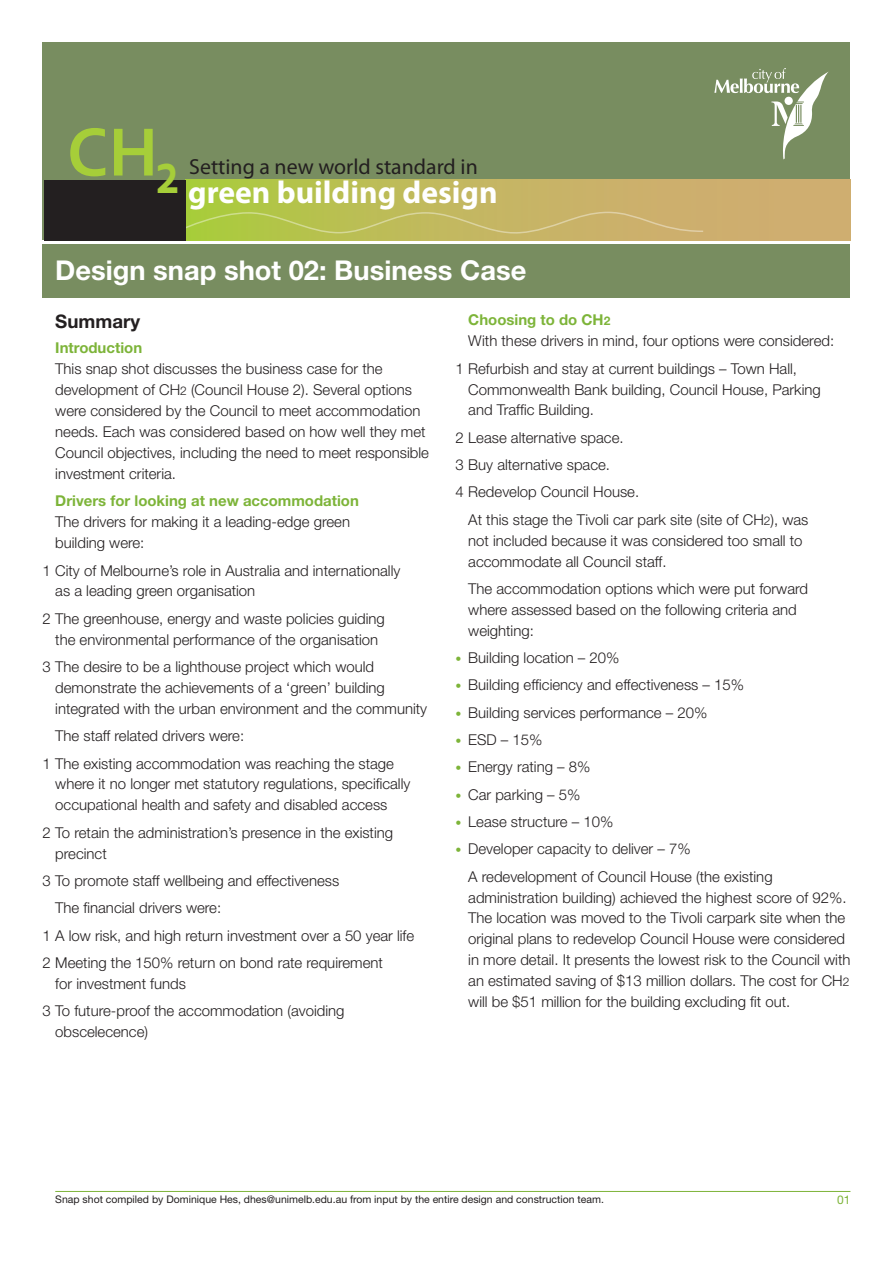
<style>
.page{position:relative;width:893px;height:1263px;background:#fff}
.page>*{position:absolute;margin:0;border:0;box-sizing:border-box;transform-origin:0 0}
.t1{font:700 71.55px "Corbel";color:#a6ce39}
.t2{font:700 31.65px "Myriad Pro";color:#fff}
.heading{font:700 27.3px "Helvetica Neue";color:#fff}
.t3{font:21.75px "Myriad Pro";color:#231f20}
.sub_heading{font:700 18.75px "Helvetica Neue";color:#231f20}
.bullets{font:300 15px/21px "Helvetica Neue";color:#231f20}
.body_copy{font:300 15px/21px "Helvetica Neue";color:#231f20}
.sub_sub_heading{font:700 15px "Helvetica Neue";color:#7db439}
.page_numbers{font:12px "Helvetica Neue";color:#7db439}
.Footnotes{font:10.5px "Helvetica Neue";color:#231f20}
.s1{font-size:12px}
.s2{font-size:12px;color:#7db439}
</style>
<div class="page">
<hr style="left:55px;top:1191px;width:795px;height:1px;background:#7db439">
<div style="left:43px;top:43px;width:807px;height:197px;background:#788d60"></div>
<div style="left:43px;top:244px;width:807px;height:54px;background:#788d60"></div>
<div style="left:185px;top:180px;width:665px;height:60px;background:linear-gradient(to right,#afc744,#d6a87a)"></div>
<svg style="left:186px;top:212px;width:517px;height:22px;background:#c0bc5e"></svg>
<div style="left:44px;top:180px;width:142px;height:60px;background:#231f20"></div>
<svg style="left:714px;top:68px;width:115px;height:91px"></svg>
<p class="t1" style="left:67px;top:108px;width:115px">CH<sub>2</sub></p>
<p class="t3" style="left:189px;top:153px;width:290px">Setting a new world standard in</p>
<p class="t2" style="left:188px;top:171px;width:311px">green building design</p>
<p class="heading" style="left:55px;top:253px;width:473px">Design snap shot 02: Business Case</p>
<p class="sub_heading" style="left:55px;top:310px;width:86px">Summary</p>
<p class="sub_sub_heading" style="left:55px;top:339px;width:88px">Introduction</p>
<p class="body_copy" style="left:55px;top:358px;width:375px">This snap shot discusses the business case for the development of CH<span class="s1">2</span> (Council House 2). Several options were considered by the Council to meet accommodation needs. Each was considered based on how well they met Council objectives, including the need to meet responsible investment criteria.</p>
<p class="sub_sub_heading" style="left:55px;top:492px;width:305px">Drivers for looking at new accommodation</p>
<p class="body_copy" style="left:55px;top:511px;width:296px">The drivers for making it a leading-edge green building were:</p>
<p class="bullets" style="left:55px;top:559px;width:347px;text-indent:-13px">1 City of Melbourne’s role in Australia and internationally as a leading green organisation</p>
<p class="bullets" style="left:43px;top:608px;width:344px;text-align:center">2 The greenhouse, energy and waste policies guiding the environmental performance of the organisation</p>
<p class="bullets" style="left:55px;top:656px;width:373px;text-indent:-13px">3 The desire to be a lighthouse project which would demonstrate the achievements of a ‘green’ building integrated with the urban environment and the community</p>
<p class="body_copy" style="left:55px;top:725px;width:190px">The staff related drivers were:</p>
<p class="bullets" style="left:55px;top:752px;width:357px;text-indent:-13px">1 The existing accommodation was reaching the stage where it no longer met statutory regulations, specifically occupational health and safety and disabled access</p>
<p class="bullets" style="left:55px;top:821px;width:339px;text-indent:-13px">2 To retain the administration’s presence in the existing precinct</p>
<p class="bullets" style="left:43px;top:870px;width:298px">3 To promote staff wellbeing and effectiveness</p>
<p class="body_copy" style="left:55px;top:897px;width:167px">The financial drivers were:</p>
<p class="bullets" style="left:43px;top:924px;width:373px">1 A low risk, and high return investment over a 50 year life</p>
<p class="bullets" style="left:55px;top:952px;width:329px;text-indent:-13px">2 Meeting the 150% return on bond rate requirement for investment funds</p>
<p class="bullets" style="left:55px;top:1000px;width:291px;text-indent:-13px">3 To future-proof the accommodation (avoiding obscelecence)</p>
<p class="sub_sub_heading" style="left:468px;top:311px;width:144px">Choosing to do CH<span class="s1">2</span></p>
<p class="body_copy" style="left:468px;top:330px;width:367px">With these drivers in mind, four options were considered:</p>
<p class="bullets" style="left:468px;top:357px;width:354px;text-indent:-13px">1 Refurbish and stay at current buildings – Town Hall,<br>Commonwealth Bank building, Council House, Parking and Traffic Building.</p>
<p class="bullets" style="left:455px;top:427px;width:170px">2 Lease alternative space.</p>
<p class="bullets" style="left:455px;top:454px;width:156px">3 Buy alternative space.</p>
<p class="bullets" style="left:455px;top:481px;width:185px">4 Redevelop Council House.</p>
<p class="body_copy" style="left:468px;top:508px;width:342px">At this stage the Tivoli car park site (site of CH<span class="s1">2</span>), was not included because it was considered too small to accommodate all Council staff.</p>
<p class="body_copy" style="left:468px;top:578px;width:341px">The accommodation options which were put forward where assessed based on the following criteria and weighting:</p>
<p class="bullets" style="left:455px;top:647px;width:165px"><span class="s2">•</span> Building location – 20%</p>
<p class="bullets" style="left:455px;top:674px;width:290px"><span class="s2">•</span> Building efficiency and effectiveness – 15%</p>
<p class="bullets" style="left:455px;top:701px;width:253px"><span class="s2">•</span> Building services performance – 20%</p>
<p class="bullets" style="left:455px;top:729px;width:88px"><span class="s2">•</span> ESD – 15%</p>
<p class="bullets" style="left:455px;top:756px;width:136px"><span class="s2">•</span> Energy rating – 8%</p>
<p class="bullets" style="left:455px;top:783px;width:126px"><span class="s2">•</span> Car parking – 5%</p>
<p class="bullets" style="left:455px;top:811px;width:159px"><span class="s2">•</span> Lease structure – 10%</p>
<p class="bullets" style="left:455px;top:838px;width:237px"><span class="s2">•</span> Developer capacity to deliver – 7%</p>
<p class="body_copy" style="left:468px;top:865px;width:384px">A redevelopment of Council House (the existing administration building) achieved the highest score of 92%.<br>The location was moved to the Tivoli carpark site when the original plans to redevelop Council House were considered in more detail. It presents the lowest risk to the Council with an estimated saving of $13 million dollars. The cost for CH<span class="s1">2 </span>will be $51 million for the building excluding fit out.</p>
<p class="Footnotes" style="left:55px;top:1193px;width:550px">Snap shot compiled by Dominique Hes, dhes@unimelb.edu.au from input by the entire design and construction team.</p>
<p class="page_numbers" style="left:837px;top:1193px;width:15px">01</p>
</div>
